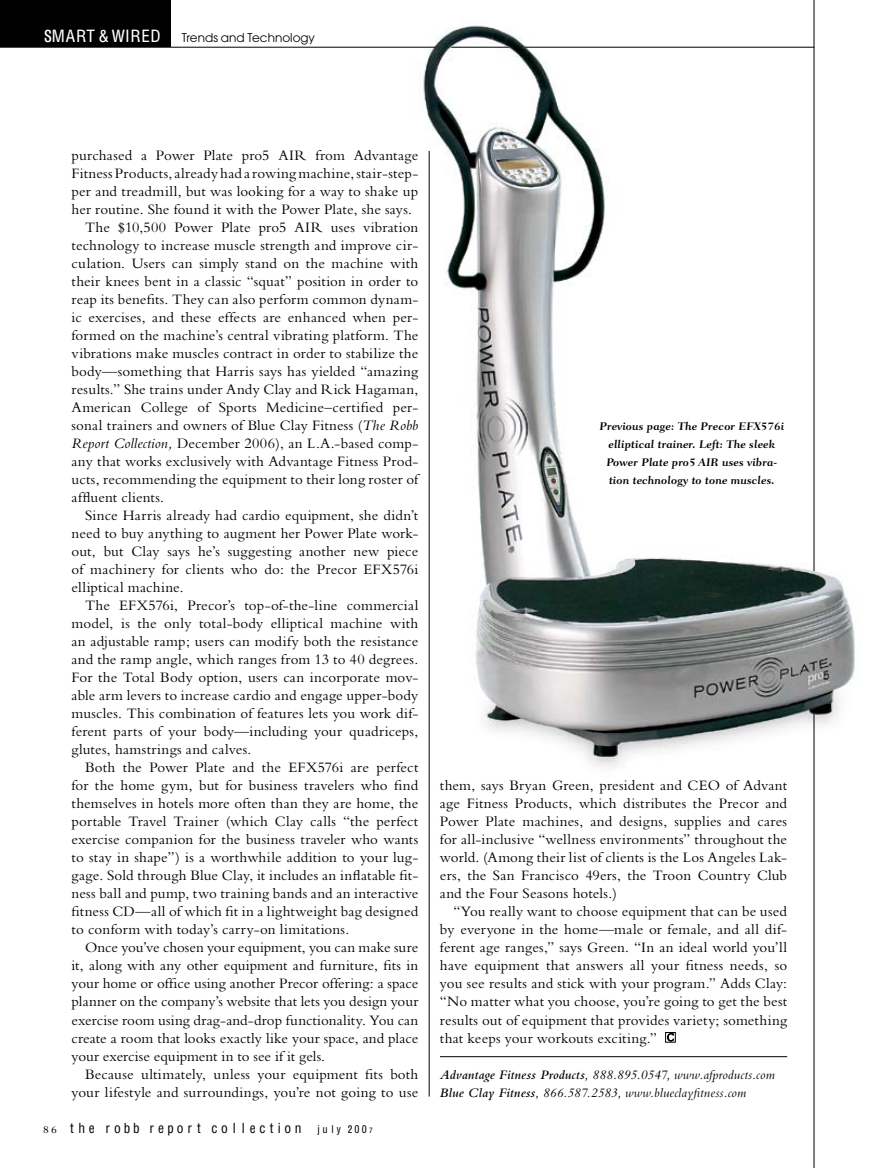
<style>
.page{position:relative;width:878px;height:1168px;background:#fff}
.page>*{position:absolute;margin:0;border:0;box-sizing:border-box;transform-origin:0 0}
.t1{font:16.5px "Helvetica LTMM 68 1000";letter-spacing:.045em;color:#fff}
.t2{font:15px/18px "Bembo";letter-spacing:.01em;color:#000;text-align:justify}
.t3{font:italic 13.5px/18px "Bembo";letter-spacing:.01em;color:#000}
.t4{font:13.5px "Helvetica LTMM 1 1000";letter-spacing:.31em;color:#000}
.t5{font:12px "Avant Garde";color:#000}
.t6{font:700 11.25px/18px "Fairfield LH Caption";color:#000;text-align:center}
.s1{font-family:"Helvetica LTMM 68 600"}
.s2{font-family:"Helvetica LTMM 68 867"}
.s3{font-style:italic}
.s4{font-family:"Fairfield LH";font-weight:500;font-size:10.5px}
.s5{font-family:"Helvetica LTMM 1 933"}
.s6{font-family:"Helvetica LTMM 1 867"}
.s7{font-size:10.5px}
.s8{font-family:"Helvetica LTMM 1 667";font-size:10.5px}
.s9{font-family:"Helvetica LTMM 1 867";font-size:10.5px}
.s10{font-family:"Helvetica LTMM 68 1000";font-size:7.2px}
.s11{font-weight:600}
</style>
<div class="page">
<div style="left:0;top:1px;width:171px;height:46px;background:#000"></div>
<hr style="left:813px;top:689px;width:1px;height:479px;background:#000">
<hr style="left:429px;top:151px;width:1px;height:945px;background:#000">
<hr style="left:440px;top:1056px;width:347px;height:1px;background:#000">
<div style="left:665px;top:1032px;width:10px;height:10px;border:1px solid #000"></div>
<svg style="left:667px;top:1033px;width:6px;height:8px"></svg>
<hr style="left:0;top:47px;width:441px;height:1px;background:#000">
<hr style="left:813px;top:1px;width:1px;height:590px;background:#000">
<img style="left:424px;top:27px;width:429px;height:729px">
<p class="t1" style="left:44px;top:26px;width:118px"><span class="s1">S</span>MART <span class="s2">&amp; W</span>IRED</p>
<p class="t5" style="left:182px;top:31px;width:135px">Trends and Technology</p>
<p class="t2" style="left:72px;top:146px;width:348px">purchased a Power Plate pro5 AIR from Advantage</p>
<p class="t2" style="left:72px;top:164px;width:348px">Fitness Products, already had a rowing machine, stair-step-</p>
<p class="t2" style="left:72px;top:182px;width:348px">per and treadmill, but was looking for a way to shake up</p>
<p class="t2" style="left:72px;top:200px;width:342px">her routine. She found it with the Power Plate, she says.</p>
<p class="t2" style="left:85px;top:218px;width:335px">The $10,500 Power Plate pro5 AIR uses vibration</p>
<p class="t2" style="left:72px;top:236px;width:348px">technology to increase muscle strength and improve cir-</p>
<p class="t2" style="left:72px;top:254px;width:348px">culation. Users can simply stand on the machine with</p>
<p class="t2" style="left:72px;top:272px;width:348px">their knees bent in a classic “squat” position in order to</p>
<p class="t2" style="left:72px;top:290px;width:348px">reap its benefits. They can also perform common dynam-</p>
<p class="t2" style="left:72px;top:308px;width:348px">ic exercises, and these effects are enhanced when per-</p>
<p class="t2" style="left:72px;top:326px;width:348px">formed on the machine’s central vibrating platform. The</p>
<p class="t2" style="left:72px;top:344px;width:348px">vibrations make muscles contract in order to stabilize the</p>
<p class="t2" style="left:72px;top:362px;width:348px">body—something that Harris says has yielded “amazing</p>
<p class="t2" style="left:72px;top:380px;width:348px">results.” She trains under Andy Clay and Rick Hagaman,</p>
<p class="t2" style="left:72px;top:398px;width:348px">American College of Sports Medicine–certified per-</p>
<p class="t2" style="left:72px;top:416px;width:348px">sonal trainers and owners of Blue Clay Fitness (<span class="s3">The Robb</span></p>
<p class="t2" style="left:72px;top:434px;width:348px"><span class="s3">Report Collection,</span> December 2006), an L.A.-based comp-</p>
<p class="t2" style="left:72px;top:452px;width:348px">any that works exclusively with Advantage Fitness Prod-</p>
<p class="t2" style="left:72px;top:470px;width:348px">ucts, recommending the equipment to their long roster of</p>
<p class="t2" style="left:72px;top:488px;width:94px">affluent clients.</p>
<p class="t2" style="left:85px;top:506px;width:335px">Since Harris already had cardio equipment, she didn’t</p>
<p class="t2" style="left:72px;top:524px;width:348px">need to buy anything to augment her Power Plate work-</p>
<p class="t2" style="left:72px;top:542px;width:348px">out, but Clay says he’s suggesting another new piece</p>
<p class="t2" style="left:72px;top:560px;width:348px">of machinery for clients who do: the Precor EFX576i</p>
<p class="t2" style="left:72px;top:578px;width:114px">elliptical machine.</p>
<p class="t2" style="left:85px;top:596px;width:335px">The EFX576i, Precor’s top-of-the-line commercial</p>
<p class="t2" style="left:72px;top:614px;width:348px">model, is the only total-body elliptical machine with</p>
<p class="t2" style="left:72px;top:632px;width:348px">an adjustable ramp; users can modify both the resistance</p>
<p class="t2" style="left:72px;top:650px;width:348px">and the ramp angle, which ranges from 13 to 40 degrees.</p>
<p class="t2" style="left:72px;top:668px;width:348px">For the Total Body option, users can incorporate mov-</p>
<p class="t2" style="left:72px;top:686px;width:348px">able arm levers to increase cardio and engage upper-body</p>
<p class="t2" style="left:72px;top:704px;width:348px">muscles. This combination of features lets you work dif-</p>
<p class="t2" style="left:72px;top:722px;width:348px">ferent parts of your body—including your quadriceps,</p>
<p class="t2" style="left:72px;top:740px;width:181px">glutes, hamstrings and calves.</p>
<p class="t2" style="left:85px;top:758px;width:335px">Both the Power Plate and the EFX576i are perfect</p>
<p class="t2" style="left:72px;top:776px;width:348px">for the home gym, but for business travelers who find</p>
<p class="t2" style="left:72px;top:794px;width:348px">themselves in hotels more often than they are home, the</p>
<p class="t2" style="left:72px;top:812px;width:348px">portable Travel Trainer (which Clay calls “the perfect</p>
<p class="t2" style="left:72px;top:830px;width:348px">exercise companion for the business traveler who wants</p>
<p class="t2" style="left:72px;top:848px;width:348px">to stay in shape”) is a worthwhile addition to your lug-</p>
<p class="t2" style="left:72px;top:866px;width:348px">gage. Sold through Blue Clay, it includes an inflatable fit-</p>
<p class="t2" style="left:72px;top:884px;width:348px">ness ball and pump, two training bands and an interactive</p>
<p class="t2" style="left:72px;top:902px;width:348px">fitness CD—all of which fit in a lightweight bag designed</p>
<p class="t2" style="left:72px;top:920px;width:279px">to conform with today’s carry-on limitations.</p>
<p class="t2" style="left:85px;top:938px;width:335px">Once you’ve chosen your equipment, you can make sure</p>
<p class="t2" style="left:72px;top:956px;width:348px">it, along with any other equipment and furniture, fits in</p>
<p class="t2" style="left:72px;top:974px;width:348px">your home or office using another Precor offering: a space</p>
<p class="t2" style="left:72px;top:992px;width:348px">planner on the company’s website that lets you design your</p>
<p class="t2" style="left:72px;top:1010px;width:348px">exercise room using drag-and-drop functionality. You can</p>
<p class="t2" style="left:72px;top:1028px;width:348px">create a room that looks exactly like your space, and place</p>
<p class="t2" style="left:72px;top:1046px;width:255px">your exercise equipment in to see if it gels.</p>
<p class="t2" style="left:85px;top:1064px;width:335px">Because ultimately, unless your equipment fits both</p>
<p class="t2" style="left:72px;top:1082px;width:348px">your lifestyle and surroundings, you’re not going to use</p>
<p class="t4" style="left:43px;top:1119px;width:331px"><span class="s4">86</span> the ro<span class="s5">bb</span> re<span class="s6">p</span>ort col lection <span class="s7">jul</span><span class="s8">y 2</span><span class="s9">00</span><span class="s10">7</span></p>
<p class="t6" style="left:599px;top:418px;width:186px">Previous page: The Precor EFX576i elliptical trainer. Left: The sleek Power Plate pro5 AIR uses vibra&shy;tion technology to tone muscles.</p>
<p class="t2" style="left:440px;top:776px;width:348px">them, says Bryan Green, president and CEO of Advant age Fitness Products, which distributes the Precor and Power Plate machines, and designs, supplies and cares for all-inclusive “wellness environments” throughout the world. (Among their list of clients is the Los Angeles Lak&shy;ers, the San Francisco 49ers, the Troon Country Club and the Four Seasons hotels.)</p>
<p class="t2" style="left:440px;top:902px;width:349px;text-indent:14px">“You really want to choose equipment that can be used by everyone in the home—male or female, and all dif&shy;ferent age ranges,” says Green. “In an ideal world you’ll have equipment that answers all your fitness needs, so you see results and stick with your program.” Adds Clay: “No matter what you choose, you’re going to get the best results out of equipment that provides variety; something that keeps your workouts exciting.”</p>
<p class="t3" style="left:440px;top:1065px;width:336px"><span class="s11">Advantage Fitness Products</span>, 888.895.0547, www.afproducts.com<br><span class="s11">Blue Clay Fitness</span>, 866.587.2583, www.blueclayfitness.com</p>
</div>
